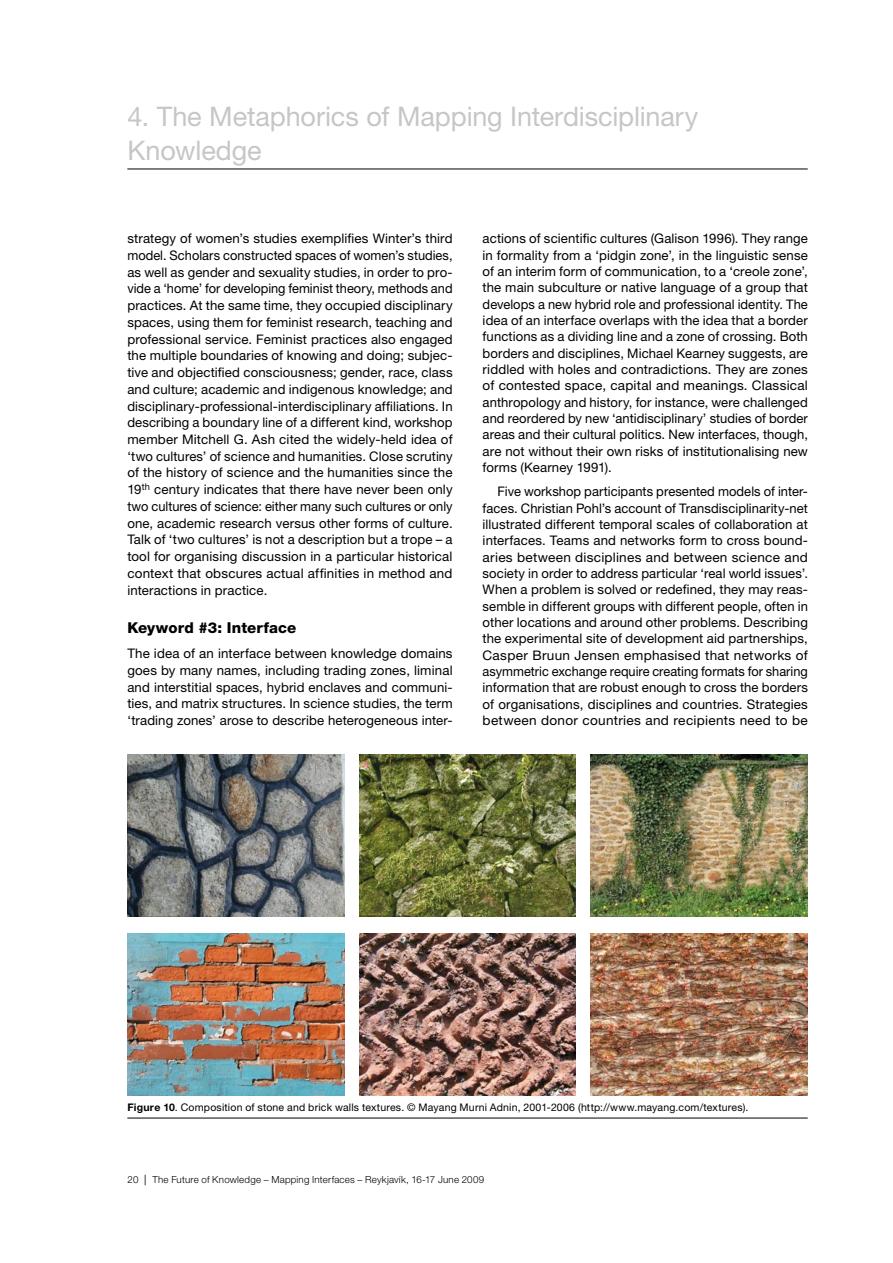
<style>
.page{position:relative;width:893px;height:1263px;background:#fff}
.page>*{position:absolute;margin:0;border:0;box-sizing:border-box;transform-origin:0 0}
.t1{font:27px/34.5px "Helvetica Neue LT Std";letter-spacing:-.005em;color:#c5c6c8}
.t2{font:800 15px "Helvetica Neue LT Std";letter-spacing:.005em;color:#000}
.t3{font:13.2px/16.4px "Helvetica Neue LT Std";letter-spacing:.01em;color:#000;text-align:justify}
.t4{font:10.5px "Helvetica Neue LT Std";letter-spacing:.015em;color:#000}
.t5{font:300 9.75px "Helvetica Neue LT Std";letter-spacing:.02em;color:#000}
.s1{font-weight:700}
.s2{font-weight:400;font-size:10.5px}
</style>
<div class="page">
<hr style="left:127px;top:169px;width:681px;height:1px;background:#000">
<hr style="left:127px;top:1118px;width:681px;height:1px;background:#000">
<img style="left:127px;top:755px;width:217px;height:161px">
<img style="left:359px;top:755px;width:217px;height:161px">
<img style="left:591px;top:755px;width:217px;height:161px">
<img style="left:127px;top:933px;width:217px;height:162px">
<img style="left:359px;top:933px;width:217px;height:162px">
<img style="left:591px;top:933px;width:217px;height:162px">
<h1 class="t1" style="left:127px;top:98px;width:572px">4. The Metaphorics of Mapping Interdisciplinary<br>Knowledge</h1>
<p class="t3" style="left:127px;top:230px;width:327px">strategy of women’s studies exemplifies Winter’s third model. Scholars constructed spaces of women’s studies, as well as gender and sexuality studies, in order to pro&shy;vide a ‘home’ for developing feminist theory, methods and practices. At the same time, they occupied disciplinary spaces, using them for feminist research, teaching and professional service. Feminist practices also engaged the multiple boundaries of knowing and doing; subjec&shy;tive and objectified consciousness; gender, race, class and culture; academic and indigenous knowledge; and disciplinary-professional-interdisciplinary affiliations. In describing a boundary line of a different kind, workshop member Mitchell G. Ash cited the widely-held idea of ‘two cultures’ of science and humanities. Close scrutiny of the history of science and the humanities since the 19<sup>th</sup> century indicates that there have never been only two cultures of science: either many such cultures or only one, academic research versus other forms of culture.<br>Talk of ‘two cultures’ is not a description but a trope – a tool for organising discussion in a particular historical context that obscures actual affinities in method and interactions in practice.</p>
<p class="t2" style="left:127px;top:619px;width:170px">Keyword #3: Interface</p>
<p class="t3" style="left:127px;top:645px;width:327px">The idea of an interface between knowledge domains goes by many names, including trading zones, liminal and interstitial spaces, hybrid enclaves and communi&shy;ties, and matrix structures. In science studies, the term ‘trading zones’ arose to describe heterogeneous inter-</p>
<p class="t3" style="left:483px;top:230px;width:327px">actions of scientific cultures (Galison 1996). They range in formality from a ‘pidgin zone’, in the linguistic sense of an interim form of communication, to a ‘creole zone’, the main subculture or native language of a group that develops a new hybrid role and professional identity. The idea of an interface overlaps with the idea that a border functions as a dividing line and a zone of crossing. Both borders and disciplines, Michael Kearney suggests, are riddled with holes and contradictions. They are zones of contested space, capital and meanings. Classical anthropology and history, for instance, were challenged and reordered by new ‘antidisciplinary’ studies of border areas and their cultural politics. New interfaces, though, are not without their own risks of institutionalising new forms (Kearney 1991).</p>
<p class="t3" style="left:483px;top:483px;width:327px;text-indent:15px">Five workshop participants presented models of inter&shy;faces. Christian Pohl’s account of Transdisciplinarity-net illustrated different temporal scales of collaboration at interfaces. Teams and networks form to cross bound&shy;aries between disciplines and between science and society in order to address particular ‘real world issues’.<br>When a problem is solved or redefined, they may reas&shy;semble in different groups with different people, often in other locations and around other problems. Describing the experimental site of development aid partnerships, Casper Bruun Jensen emphasised that networks of asymmetric exchange require creating formats for sharing information that are robust enough to cross the borders of organisations, disciplines and countries. Strategies between donor countries and recipients need to be</p>
<p class="t4" style="left:127px;top:1101px;width:622px"><span class="s1">Figure 10</span>. Composition of stone and brick walls textures. © Mayang Murni Adnin, 2001-2006 (http://www.mayang.com/textures).</p>
<p class="t5" style="left:128px;top:1173px;width:358px">20 <span class="s2">|</span> The Future of Knowledge – Mapping Interfaces – Reykjavík, 16-17 June 2009</p>
</div>
